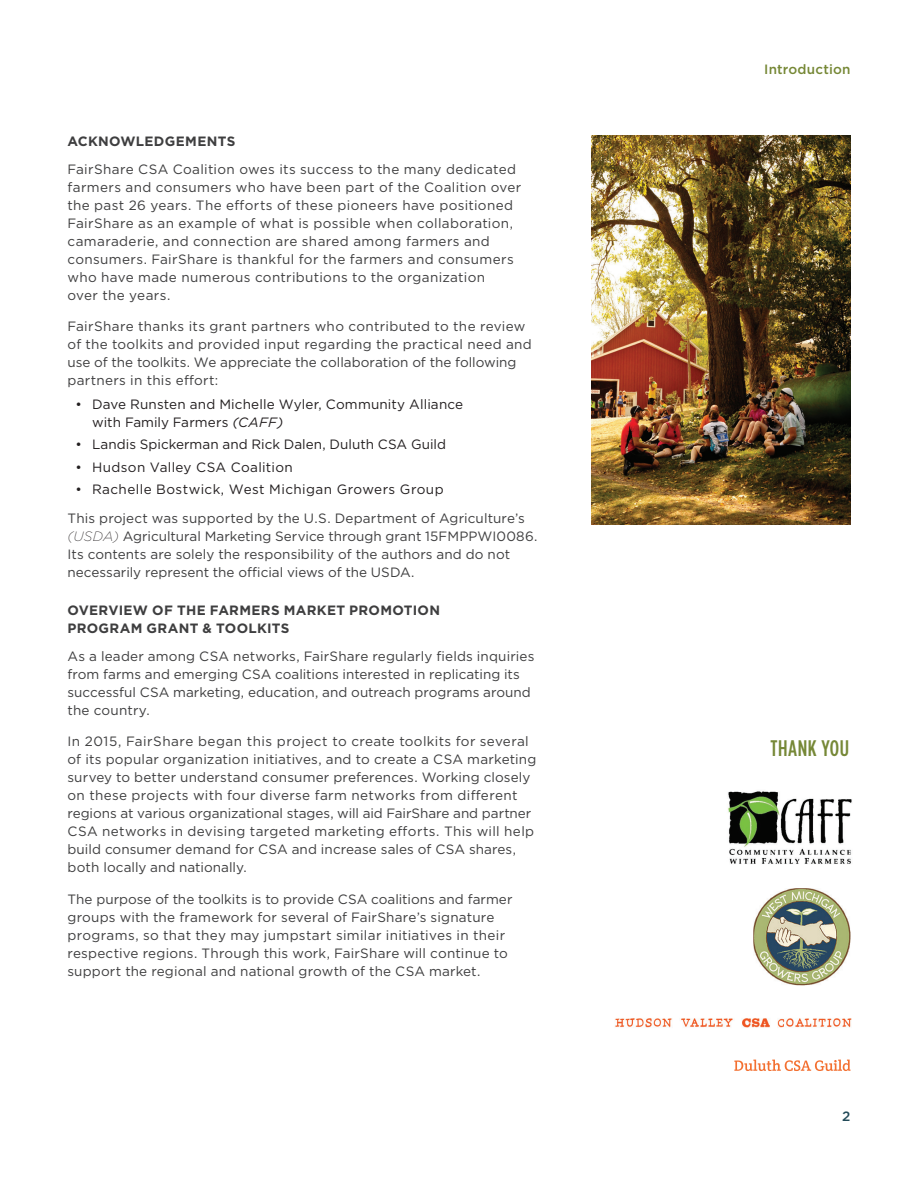
<style>
.page{position:relative;width:918px;height:1188px;background:#fff}
.page>*{position:absolute;margin:0;border:0;box-sizing:border-box;transform-origin:0 0}
.t1{font:500 22.5px "Gotham Condensed";letter-spacing:.025em;color:#768837}
.t2{font:13.5px/18px "Gotham";letter-spacing:.015em;color:#3e3e3f}
.t3{font:13.5px/18px "Gotham";letter-spacing:.01em;color:#231f20}
.t4{font:700 13.5px/18px "Gotham";letter-spacing:.02em;color:#3e3e3f}
.t5{font:13.5px "Gotham";letter-spacing:.03em;color:#231f20}
.t6{font:500 13.5px "Gotham";letter-spacing:.015em;color:#768836}
.t7{font:500 13.5px "Gotham";color:#234b59}
.s1{font-style:italic}
.s2{font-weight:200;font-style:italic;color:#231f20}
</style>
<div class="page">
<img style="left:592px;top:135px;width:258px;height:389px">
<img style="left:728px;top:791px;width:124px;height:73px">
<img style="left:753px;top:888px;width:97px;height:97px">
<img style="left:615px;top:1018px;width:237px;height:10px">
<svg style="left:734px;top:1060px;width:116px;height:11px"></svg>
<p class="t4" style="left:68px;top:132px;width:169px">ACKNOWLEDGEMENTS</p>
<p class="t2" style="left:68px;top:160px;width:455px">FairShare CSA Coalition owes its success to the many dedicated farmers and consumers who have been part of the Coalition over the past 26 years. The efforts of these pioneers have positioned FairShare as an example of what is possible when collaboration, camaraderie, and connection are shared among farmers and consumers. FairShare is thankful for the farmers and consumers who have made numerous contributions to the organization<br>over the years.</p>
<p class="t2" style="left:68px;top:317px;width:466px">FairShare thanks its grant partners who contributed to the review of the toolkits and provided input regarding the practical need and use of the toolkits. We appreciate the collaboration of the following partners in this effort:</p>
<p class="t3" style="left:92px;top:395px;width:373px;text-indent:-17px">• Dave Runsten and Michelle Wyler, Community Alliance with Family Farmers <span class="s1">(CAFF)</span></p>
<p class="t3" style="left:76px;top:435px;width:372px">• Landis Spickerman and Rick Dalen, Duluth CSA Guild</p>
<p class="t3" style="left:76px;top:457px;width:219px">• Hudson Valley CSA Coalition</p>
<p class="t5" style="left:76px;top:480px;width:370px">• Rachelle Bostwick, West Michigan Growers Group</p>
<p class="t2" style="left:68px;top:509px;width:471px">This project was supported by the U.S. Department of Agriculture’s <span class="s2">(USDA)</span> Agricultural Marketing Service through grant 15FMPPWI0086.<br>Its contents are solely the responsibility of the authors and do not necessarily represent the official views of the USDA.</p>
<p class="t4" style="left:68px;top:601px;width:374px">OVERVIEW OF THE FARMERS MARKET PROMOTION<br>PROGRAM GRANT &amp; TOOLKITS</p>
<p class="t2" style="left:68px;top:647px;width:468px">As a leader among CSA networks, FairShare regularly fields inquiries from farms and emerging CSA coalitions interested in replicating its successful CSA marketing, education, and outreach programs around the country.</p>
<p class="t2" style="left:68px;top:732px;width:470px">In 2015, FairShare began this project to create toolkits for several of its popular organization initiatives, and to create a CSA marketing survey to better understand consumer preferences. Working closely on these projects with four diverse farm networks from different regions at various organizational stages, will aid FairShare and partner CSA networks in devising targeted marketing efforts. This will help build consumer demand for CSA and increase sales of CSA shares, both locally and nationally.</p>
<p class="t2" style="left:68px;top:889px;width:446px">The purpose of the toolkits is to provide CSA coalitions and farmer groups with the framework for several of FairShare’s signature programs, so that they may jumpstart similar initiatives in their respective regions. Through this work, FairShare will continue to support the regional and national growth of the CSA market.</p>
<p class="t6" style="left:764px;top:61px;width:88px">Introduction</p>
<h1 class="t1" style="left:770px;top:735px;width:80px">THANK YOU</h1>
<p class="t7" style="left:842px;top:1107px;width:10px">2</p>
</div>
